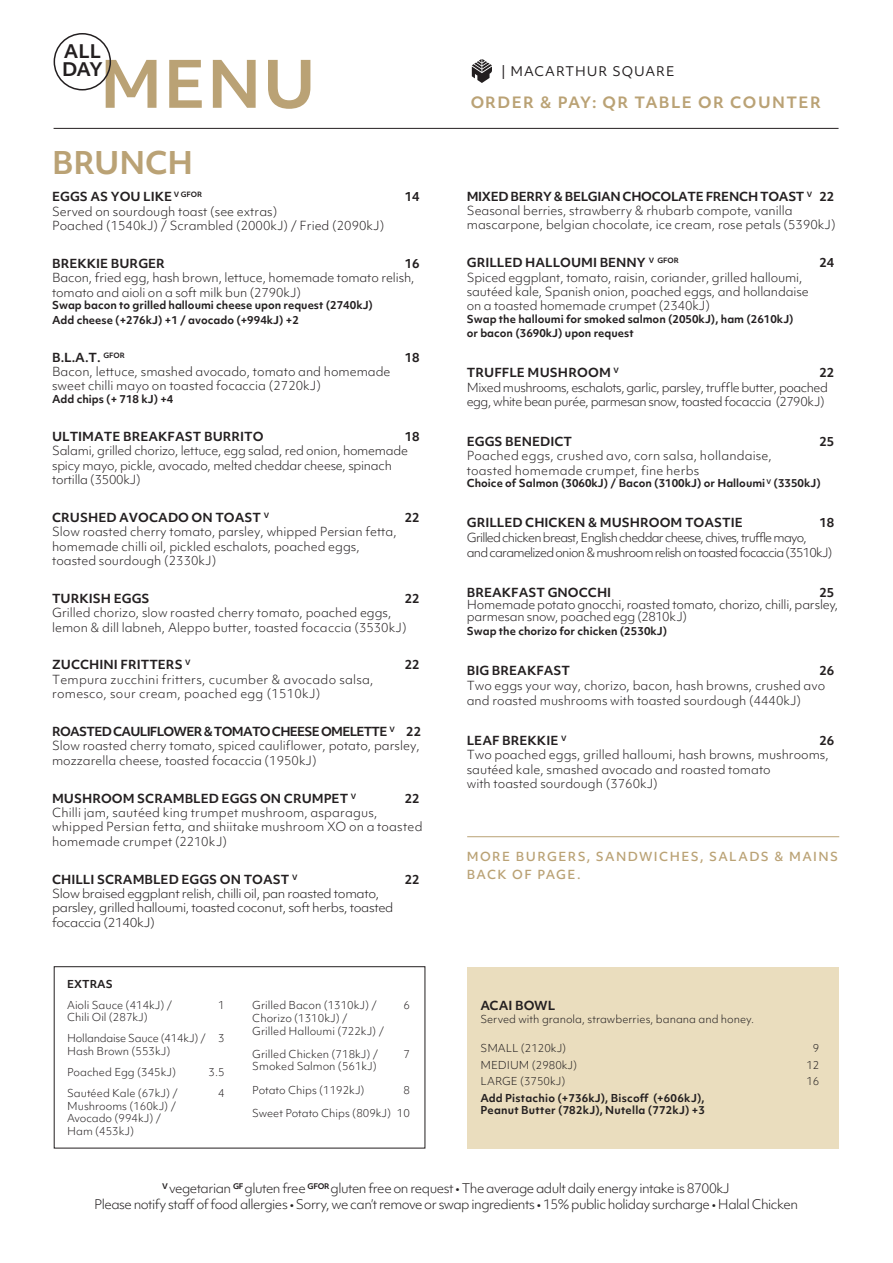
<style>
.page{position:relative;width:893px;height:1263px;background:#fff}
.page>*{position:absolute;margin:0;border:0;box-sizing:border-box;transform-origin:0 0}
.t1{font:700 63px "Objektiv Mk 1";color:#baa275}
.t2{font:700 30px "Objektiv Mk 1";letter-spacing:-.005em;color:#baa275}
.t3{font:700 18px "Objektiv Mk 1";letter-spacing:-.015em;color:#231f20}
.t4{font:700 15px "Objektiv Mk 1";letter-spacing:.095em;color:#baa275}
.t5{font:300 12.75px/15.3px "Objektiv Mk 1";letter-spacing:-.04em;color:#231f20;text-align:center}
.t6{font:12.75px "Objektiv Mk 1";letter-spacing:.08em;color:#231f20}
.t7{font:300 12px/14.4px "Objektiv Mk 1";color:#231f20}
.t8{font:700 12px "Objektiv Mk 1";color:#231f20}
.t9{font:300 12px/14.4px "Objektiv Mk 1";letter-spacing:-.02em;color:#231f20}
.t10{font:300 12px/14.4px "Objektiv Mk 1";letter-spacing:-.03em;color:#231f20;scale:1.04 1}
.t11{font:300 12px/15.3px "Objektiv Mk 1";letter-spacing:-.06em;color:#231f20}
.t12{font:300 12px/14.4px "Objektiv Mk 1";letter-spacing:-.04em;color:#231f20}
.t13{font:300 12px/14.4px "Objektiv Mk 1";letter-spacing:.02em;color:#231f20}
.t14{font:500 12px "Objektiv Mk 1";letter-spacing:.12em;color:#baa275}
.t15{font:300 10.5px/12.6px "Objektiv Mk 1";color:#231f20}
.t16{font:700 10.5px/14.4px "Objektiv Mk 1";color:#231f20}
.t17{font:700 10.5px/12.6px "Objektiv Mk 1";letter-spacing:.02em;color:#231f20}
.t18{font:300 10.5px/12.6px "Objektiv Mk 1";letter-spacing:-.02em;color:#231f20}
.s1{font-weight:700}
</style>
<div class="page">
<svg style="left:472px;top:59px;width:20px;height:24px"></svg>
<div style="left:54px;top:33px;width:57px;height:57px;border:2px solid #231f20;border-radius:50%"></div>
<hr style="left:54px;top:128px;width:784px;height:1px;background:#231f20">
<hr style="left:467px;top:836px;width:372px;height:1px;background:#baa275">
<div style="left:468px;top:967px;width:371px;height:181px;background:#eaddbe"></div>
<div style="left:54px;top:966px;width:371px;height:182px;border:1px solid #231f20"></div>
<p class="t3" style="left:64px;top:39px;width:39px">ALL</p>
<p class="t3" style="left:62px;top:57px;width:42px">DAY</p>
<p class="t1" style="left:100px;top:40px;width:217px">MENU</p>
<p class="t6" style="left:502px;top:63px;width:175px">| MACARTHUR SQUARE</p>
<p class="t4" style="left:470px;top:92px;width:352px">ORDER &amp; PAY: QR TABLE OR COUNTER</p>
<p class="t2" style="left:52px;top:142px;width:143px">BRUNCH</p>
<p class="t8" style="left:52px;top:188px;width:152px">EGGS AS YOU LIKE <sup>V</sup> <sup>GFOR</sup></p>
<p class="t8" style="left:405px;top:188px;width:16px">14</p>
<p class="t7" style="left:52px;top:204px;width:334px">Served on sourdough toast (see extras)<br>Poached (1540kJ) / Scrambled (2000kJ) / Fried (2090kJ)</p>
<p class="t8" style="left:52px;top:255px;width:114px">BREKKIE BURGER</p>
<p class="t7" style="left:52px;top:256px;width:369px;text-indent:353px"><span class="s1">16<br></span>Bacon, fried egg, hash brown, lettuce, homemade tomato relish, tomato and aioli on a soft milk bun (2790kJ)</p>
<p class="t16" style="left:52px;top:298px;width:323px">Swap bacon to grilled halloumi cheese upon request (2740kJ)<br>Add cheese (+276kJ) +1 / avocado (+994kJ) +2</p>
<p class="t8" style="left:52px;top:349px;width:74px">B.L.A.T. <sup>GFOR</sup></p>
<p class="t8" style="left:405px;top:349px;width:16px">18</p>
<p class="t7" style="left:52px;top:364px;width:340px">Bacon, lettuce, smashed avocado, tomato and homemade sweet chilli mayo on toasted focaccia (2720kJ)</p>
<p class="t16" style="left:52px;top:392px;width:123px">Add chips (+ 718 kJ) +4</p>
<p class="t8" style="left:52px;top:428px;width:213px">ULTIMATE BREAKFAST BURRITO</p>
<p class="t9" style="left:52px;top:429px;width:369px;text-indent:353px"><span class="s1">18<br></span>Salami, grilled chorizo, lettuce, egg salad, red onion, homemade spicy mayo, pickle, avocado, melted cheddar cheese, spinach tortilla (3500kJ)</p>
<p class="t8" style="left:52px;top:509px;width:219px">CRUSHED AVOCADO ON TOAST <sup>V</sup></p>
<p class="t8" style="left:405px;top:509px;width:16px">22</p>
<p class="t7" style="left:52px;top:524px;width:346px">Slow roasted cherry tomato, parsley, whipped Persian fetta, homemade chilli oil, pickled eschalots, poached eggs, toasted sourdough (2330kJ)</p>
<p class="t8" style="left:52px;top:590px;width:99px">TURKISH EGGS</p>
<p class="t8" style="left:405px;top:590px;width:16px">22</p>
<p class="t7" style="left:52px;top:605px;width:356px">Grilled chorizo, slow roasted cherry tomato, poached eggs, lemon &amp; dill labneh, Aleppo butter, toasted focaccia (3530kJ)</p>
<p class="t8" style="left:52px;top:656px;width:140px">ZUCCHINI FRITTERS <sup>V</sup></p>
<p class="t8" style="left:405px;top:656px;width:16px">22</p>
<p class="t13" style="left:52px;top:672px;width:323px">Tempura zucchini fritters, cucumber &amp; avocado salsa, romesco, sour cream, poached egg (1510kJ)</p>
<p class="t7" style="left:52px;top:724px;width:370px;text-align:justify"><span class="s1">ROASTED CAULIFLOWER &amp; TOMATO CHEESE OMELETTE</span> <sup>V</sup> <span class="s1">22<br></span>Slow roasted cherry tomato, spiced cauliflower, potato, parsley, mozzarella cheese, toasted focaccia (1950kJ)</p>
<p class="t8" style="left:52px;top:790px;width:306px">MUSHROOM SCRAMBLED EGGS ON CRUMPET <sup>V</sup></p>
<p class="t8" style="left:405px;top:790px;width:16px">22</p>
<p class="t7" style="left:52px;top:805px;width:372px">Chilli jam, sautéed king trumpet mushroom, asparagus, whipped Persian fetta, and shiitake mushroom XO on a toasted homemade crumpet (2210kJ)</p>
<p class="t8" style="left:52px;top:871px;width:247px">CHILLI SCRAMBLED EGGS ON TOAST <sup>V</sup></p>
<p class="t8" style="left:405px;top:871px;width:16px">22</p>
<p class="t10" style="left:52px;top:886px;width:330px">Slow braised eggplant relish, chilli oil, pan roasted tomato, parsley, grilled halloumi, toasted coconut, soft herbs, toasted focaccia (2140kJ)</p>
<p class="t16" style="left:67px;top:976px;width:47px">EXTRAS</p>
<p class="t15" style="left:67px;top:998px;width:107px">Aioli Sauce (414kJ) /</p>
<p class="t15" style="left:218px;top:998px;width:8px">1</p>
<p class="t15" style="left:67px;top:1011px;width:82px">Chili Oil (287kJ)</p>
<p class="t18" style="left:67px;top:1032px;width:159px">Hollandaise Sauce (414kJ) / 3<br>Hash Brown (553kJ)</p>
<p class="t15" style="left:67px;top:1066px;width:110px">Poached Egg (345kJ)</p>
<p class="t15" style="left:209px;top:1066px;width:18px">3.5</p>
<p class="t15" style="left:67px;top:1087px;width:112px">Sautéed Kale (67kJ) /</p>
<p class="t15" style="left:218px;top:1087px;width:8px">4</p>
<p class="t15" style="left:67px;top:1099px;width:110px">Mushrooms (160kJ) /<br>Avocado (994kJ) /<br>Ham (453kJ)</p>
<p class="t15" style="left:252px;top:999px;width:126px">Grilled Bacon (1310kJ) /</p>
<p class="t15" style="left:403px;top:999px;width:8px">6</p>
<p class="t15" style="left:252px;top:1012px;width:133px">Chorizo (1310kJ) /<br>Grilled Halloumi (722kJ) /</p>
<p class="t15" style="left:252px;top:1047px;width:127px">Grilled Chicken (718kJ) /</p>
<p class="t15" style="left:403px;top:1047px;width:8px">7</p>
<p class="t15" style="left:252px;top:1060px;width:126px">Smoked Salmon (561kJ)</p>
<p class="t15" style="left:252px;top:1083px;width:114px">Potato Chips (1192kJ)</p>
<p class="t15" style="left:403px;top:1083px;width:8px">8</p>
<p class="t15" style="left:252px;top:1106px;width:159px">Sweet Potato Chips (809kJ) 10</p>
<p class="t7" style="left:467px;top:189px;width:370px"><span class="s1">MIXED BERRY &amp; BELGIAN CHOCOLATE FRENCH TOAST</span> <sup>V</sup> <span class="s1">22<br></span>Seasonal berries, strawberry &amp; rhubarb compote, vanilla mascarpone, belgian chocolate, ice cream, rose petals (5390kJ)</p>
<p class="t8" style="left:467px;top:254px;width:214px">GRILLED HALLOUMI BENNY <sup>V</sup> <sup>GFOR</sup></p>
<p class="t8" style="left:819px;top:254px;width:16px">24</p>
<p class="t7" style="left:467px;top:270px;width:343px">Spiced eggplant, tomato, raisin, coriander, grilled halloumi, sautéed kale, Spanish onion, poached eggs, and hollandaise on a toasted homemade crumpet (2340kJ)</p>
<p class="t16" style="left:467px;top:312px;width:328px">Swap the halloumi for smoked salmon (2050kJ), ham (2610kJ) or bacon (3690kJ) upon request</p>
<p class="t8" style="left:467px;top:364px;width:154px">TRUFFLE MUSHROOM <sup>V</sup></p>
<p class="t12" style="left:467px;top:365px;width:369px;text-indent:353px"><span class="s1">22<br></span>Mixed mushrooms, eschalots, garlic, parsley, truffle butter, poached egg, white bean purée, parmesan snow, toasted focaccia (2790kJ)</p>
<p class="t8" style="left:467px;top:433px;width:107px">EGGS BENEDICT</p>
<p class="t8" style="left:819px;top:433px;width:16px">25</p>
<p class="t7" style="left:467px;top:449px;width:307px">Poached eggs, crushed avo, corn salsa, hollandaise, toasted homemade crumpet, fine herbs</p>
<p class="t16" style="left:467px;top:476px;width:356px">Choice of Salmon (3060kJ) / Bacon (3100kJ) or Halloumi <sup>V</sup> (3350kJ)</p>
<p class="t8" style="left:467px;top:514px;width:277px">GRILLED CHICKEN &amp; MUSHROOM TOASTIE</p>
<p class="t8" style="left:819px;top:514px;width:16px">18</p>
<p class="t11" style="left:467px;top:529px;width:367px">Grilled chicken breast, English cheddar cheese, chives, truffle mayo,<br>and caramelized onion &amp; mushroom relish on toasted focaccia (3510kJ)</p>
<p class="t8" style="left:467px;top:584px;width:146px">BREAKFAST GNOCCHI</p>
<p class="t7" style="left:467px;top:586px;width:373px;line-height:12px;text-indent:353px"><span class="s1">25<br></span>Homemade potato gnocchi, roasted tomato, chorizo, chilli, parsley, parmesan snow, poached egg (2810kJ)</p>
<p class="t16" style="left:467px;top:624px;width:202px">Swap the chorizo for chicken (2530kJ)</p>
<p class="t8" style="left:467px;top:662px;width:105px">BIG BREAKFAST</p>
<p class="t7" style="left:467px;top:663px;width:369px;line-height:14.9px;text-indent:353px"><span class="s1">26<br></span>Two eggs your way, chorizo, bacon, hash browns, crushed avo and roasted mushrooms with toasted sourdough (4440kJ)</p>
<p class="t8" style="left:467px;top:732px;width:101px">LEAF BREKKIE <sup>V</sup></p>
<p class="t7" style="left:467px;top:733px;width:369px;text-indent:353px"><span class="s1">26<br></span>Two poached eggs, grilled halloumi, hash browns, mushrooms, sautéed kale, smashed avocado and roasted tomato<br>with toasted sourdough (3760kJ)</p>
<p class="t14" style="left:467px;top:848px;width:373px">MORE BURGERS, SANDWICHES, SALADS &amp; MAINS</p>
<p class="t14" style="left:467px;top:866px;width:115px">BACK OF PAGE.</p>
<p class="t8" style="left:480px;top:997px;width:76px">ACAI BOWL</p>
<p class="t15" style="left:480px;top:1012px;width:275px">Served with granola, strawberries, banana and honey.</p>
<p class="t15" style="left:480px;top:1042px;width:87px">SMALL (2120kJ)</p>
<p class="t15" style="left:813px;top:1042px;width:8px">9</p>
<p class="t15" style="left:480px;top:1058px;width:98px">MEDIUM (2980kJ)</p>
<p class="t15" style="left:806px;top:1058px;width:15px">12</p>
<p class="t15" style="left:480px;top:1075px;width:87px">LARGE (3750kJ)</p>
<p class="t15" style="left:806px;top:1075px;width:15px">16</p>
<p class="t17" style="left:480px;top:1091px;width:226px">Add Pistachio (+736kJ), Biscoff (+606kJ),<br>Peanut Butter (782kJ), Nutella (772kJ) +3</p>
<p class="t5" style="left:94px;top:1181px;width:705px"><sup>V</sup> vegetarian <sup>GF</sup> gluten free <sup>GFOR</sup> gluten free on request • The average adult daily energy intake is 8700kJ<br>Please notify staff of food allergies • Sorry, we can’t remove or swap ingredients • 15% public holiday surcharge • Halal Chicken</p>
</div>
